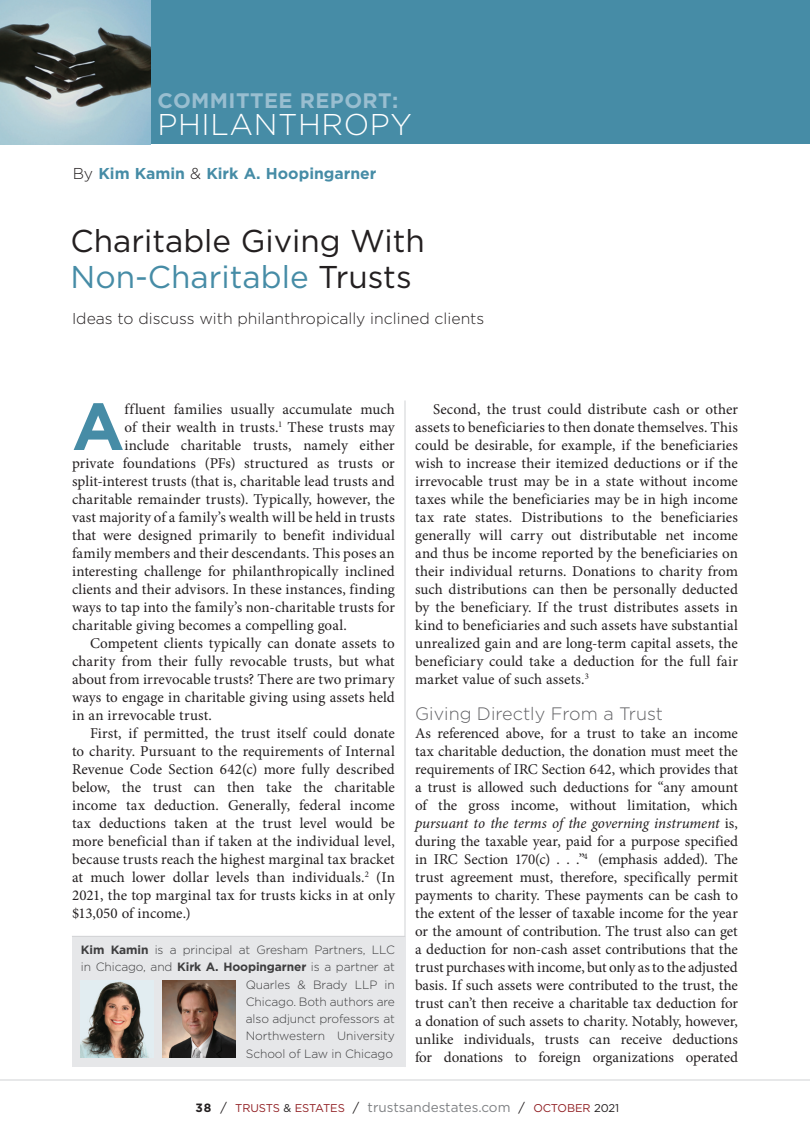
<style>
.page{position:relative;width:810px;height:1134px;background:#fff}
.page>*{position:absolute;margin:0;border:0;box-sizing:border-box;transform-origin:0 0}
.BODY_no_indent{font:700 66.45px "Gotham";color:#468ca6}
.HEAD{font:31.5px/36px "Gotham";color:#231f20}
.t1{font:300 30px "Gotham";letter-spacing:.02em;color:#fff}
.t2{font:700 21px "Gotham";letter-spacing:.02em;color:#99bed0}
.SUBHEAD{font:300 18px "Gotham";color:#636366}
.DECK{font:300 15.75px "Gotham";color:#231f20}
.Author_Byline{font:700 15.75px "Gotham";color:#468ca6}
.BODY_no_indent-2{font:15px/18px "Minion Pro";letter-spacing:.005em;color:#231f20;text-align:justify}
.BODY{font:15px/18px "Minion Pro";letter-spacing:.005em;color:#231f20;text-align:justify}
.About_Author_NEW{font:300 12px/17.2px "Gotham";letter-spacing:-.01em;color:#3e3e3f;text-align:right}
.t3{font:11.25px "Gotham";letter-spacing:-.01em;color:#911f23}
.s1{font-weight:300;color:#231f20}
.s2{color:#468ca6}
.s3{font-weight:700}
.s4{font-style:italic}
.s5{font-weight:700;font-size:12px;color:#231f20}
.s6{font-size:12.75px;color:#231f20}
.s7{color:#231f20}
.s8{font-size:13.5px;color:#808285}
</style>
<div class="page">
<hr style="left:0;top:1080px;width:810px;height:1px;background:#d1d2d4">
<div style="left:0;top:0;width:810px;height:144px;background:#468ca6"></div>
<img style="left:0;top:0;width:150px;height:144px">
<hr style="left:405px;top:400px;width:1px;height:667px;background:#d1d2d4">
<div style="left:72px;top:936px;width:333px;height:130px;background:#e6e7e9"></div>
<hr style="left:72px;top:936px;width:333px;height:1px;background:#d1d2d4">
<img style="left:163px;top:980px;width:72px;height:77px">
<img style="left:81px;top:981px;width:68px;height:76px">
<h3 class="t2" style="left:158px;top:87px;width:242px">COMMITTEE REPORT:</h3>
<h3 class="t1" style="left:158px;top:106px;width:256px">PHILANTHROPY</h3>
<p class="Author_Byline" style="left:73px;top:163px;width:305px"><span class="s1">By</span> Kim Kamin <span class="s1">&amp;</span> Kirk A. Hoopingarner</p>
<p class="HEAD" style="left:70px;top:222px;width:356px">Charitable Giving With<br><span class="s2">Non-Charitable</span> Trusts</p>
<p class="DECK" style="left:72px;top:308px;width:414px">Ideas to discuss with philanthropically inclined clients</p>
<p class="BODY_no_indent" style="left:72px;top:382px;width:54px">A</p>
<p class="BODY_no_indent-2" style="left:125px;top:400px;width:272px">ffluent families usually accumulate much</p>
<p class="BODY_no_indent-2" style="left:125px;top:418px;width:272px">of their wealth in trusts.<sup>1</sup> These trusts may</p>
<p class="BODY_no_indent-2" style="left:125px;top:436px;width:272px">include charitable trusts, namely either</p>
<p class="BODY_no_indent-2" style="left:72px;top:454px;width:324px">private foundations (PFs) structured as trusts or</p>
<p class="BODY_no_indent-2" style="left:72px;top:472px;width:324px">split-interest trusts (that is, charitable lead trusts and</p>
<p class="BODY_no_indent-2" style="left:72px;top:490px;width:324px">charitable remainder trusts). Typically, however, the</p>
<p class="BODY_no_indent-2" style="left:72px;top:508px;width:324px">vast majority of a family’s wealth will be held in trusts</p>
<p class="BODY_no_indent-2" style="left:72px;top:526px;width:324px">that were designed primarily to benefit individual</p>
<p class="BODY_no_indent-2" style="left:72px;top:544px;width:324px">family members and their descendants. This poses an</p>
<p class="BODY_no_indent-2" style="left:72px;top:562px;width:324px">interesting challenge for philanthropically inclined</p>
<p class="BODY_no_indent-2" style="left:72px;top:580px;width:324px">clients and their advisors. In these instances, finding</p>
<p class="BODY_no_indent-2" style="left:72px;top:598px;width:324px">ways to tap into the family’s non-charitable trusts for</p>
<p class="BODY_no_indent-2" style="left:72px;top:616px;width:276px">charitable giving becomes a compelling goal.</p>
<p class="BODY" style="left:72px;top:634px;width:324px;text-indent:18px">Competent clients typically can donate assets to charity from their fully revocable trusts, but what about from irrevocable trusts? There are two primary ways to engage in charitable giving using assets held in an irrevocable trust.</p>
<p class="BODY" style="left:72px;top:724px;width:324px;text-indent:18px">First, if permitted, the trust itself could donate to charity. Pursuant to the requirements of Internal Revenue Code Section 642(c) more fully described below, the trust can then take the charitable income tax deduction. Generally, federal income tax deductions taken at the trust level would be more beneficial than if taken at the individual level, because trusts reach the highest marginal tax bracket at much lower dollar levels than individuals.<sup>2</sup> (In 2021, the top marginal tax for trusts kicks in at only $13,050 of income.)</p>
<p class="About_Author_NEW" style="left:81px;top:941px;width:315px"><span class="s3">Kim Kamin</span> is a principal at Gresham Partners, LLC in Chicago, and <span class="s3">Kirk A. Hoopingarner</span> is a partner at<br>Quarles &amp; Brady LLP in<br>Chicago. Both authors are<br>also adjunct professors at<br>Northwestern University<br>School of Law in Chicago</p>
<p class="BODY" style="left:415px;top:400px;width:324px;text-indent:18px">Second, the trust could distribute cash or other assets to beneficiaries to then donate themselves. This could be desirable, for example, if the beneficiaries wish to increase their itemized deductions or if the irrevocable trust may be in a state without income taxes while the beneficiaries may be in high income tax rate states. Distributions to the beneficiaries generally will carry out distributable net income and thus be income reported by the beneficiaries on their individual returns. Donations to charity from such distributions can then be personally deducted by the beneficiary. If the trust distributes assets in kind to beneficiaries and such assets have substantial unrealized gain and are long-term capital assets, the beneficiary could take a deduction for the full fair market value of such assets.<sup>3</sup></p>
<p class="SUBHEAD" style="left:415px;top:702px;width:250px">Giving Directly From a Trust</p>
<p class="BODY_no_indent-2" style="left:415px;top:724px;width:324px">As referenced above, for a trust to take an income tax charitable deduction, the donation must meet the requirements of IRC Section 642, which provides that a trust is allowed such deductions for “any amount of the gross income, without limitation, which <span class="s4">pursuant to the terms of the governing instrument</span> is, during the taxable year, paid for a purpose specified in IRC Section 170(c) . . .”<sup>4</sup> (emphasis added). The trust agreement must, therefore, specifically permit payments to charity. These payments can be cash to the extent of the lesser of taxable income for the year or the amount of contribution. The trust also can get a deduction for non-cash asset contributions that the trust purchases with income, but only as to the adjusted basis. If such assets were contributed to the trust, the trust can’t then receive a charitable tax deduction for a donation of such assets to charity. Notably, however, unlike individuals, trusts can receive deductions for donations to foreign organizations operated</p>
<p class="t3" style="left:196px;top:1100px;width:425px"><span class="s5">38</span> <span class="s6">/</span> TRUSTS <span class="s7">&amp;</span> ESTATES <span class="s6">/</span> <span class="s8">trustsandestates.com</span> <span class="s6">/</span> OCTOBER <span class="s7">2021</span></p>
</div>
